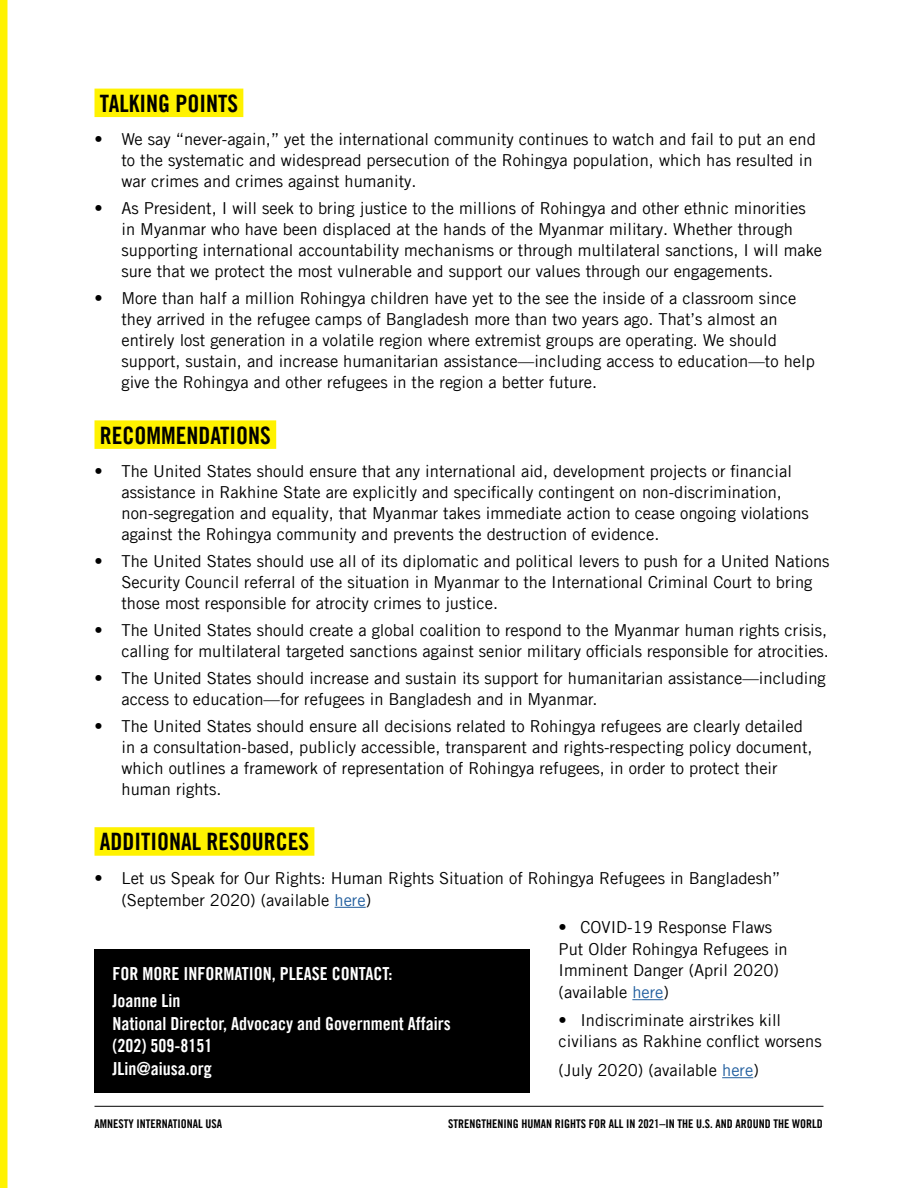
<style>
.page{position:relative;width:918px;height:1188px;background:#fff}
.page>*{position:absolute;margin:0;border:0;box-sizing:border-box;transform-origin:0 0}
.t1{font:24px "Amnesty Trade Gothic Bd Cn 20";color:#000}
.t2{font:18px/22.5px "Amnesty Trade Gothic Bd Cn 20";color:#fff}
.t3{font:16.5px/21px "Amnesty Trade Gothic";color:#000}
.t4{font:12px "Amnesty Trade Gothic Bd Cn 20";color:#000}
.s1{color:#215e9e}
</style>
<div class="page">
<div style="left:0;top:0;width:8px;height:1188px;background:#fff200"></div>
<hr style="left:94px;top:1106px;width:730px;height:1px;background:#000">
<div style="left:94px;top:89px;width:149px;height:28px;background:#fff200"></div>
<div style="left:94px;top:420px;width:182px;height:29px;background:#fff200"></div>
<div style="left:94px;top:827px;width:220px;height:29px;background:#fff200"></div>
<hr style="left:335px;top:907px;width:31px;height:1px;background:#215e9e">
<hr style="left:632px;top:999px;width:32px;height:1px;background:#215e9e">
<hr style="left:722px;top:1077px;width:31px;height:1px;background:#215e9e">
<div style="left:94px;top:950px;width:436px;height:144px;background:#000"></div>
<h1 class="t1" style="left:100px;top:89px;width:140px">TALKING POINTS</h1>
<p class="t3" style="left:121px;top:128px;width:696px;text-indent:-27px">• We say “never-again,” yet the international community continues to watch and fail to put an end to the systematic and widespread persecution of the Rohingya population, which has resulted in war crimes and crimes against humanity.</p>
<p class="t3" style="left:121px;top:197px;width:702px;text-indent:-27px">• As President, I will seek to bring justice to the millions of Rohingya and other ethnic minorities in Myanmar who have been displaced at the hands of the Myanmar military. Whether through supporting international accountability mechanisms or through multilateral sanctions, I will make sure that we protect the most vulnerable and support our values through our engagements.</p>
<p class="t3" style="left:121px;top:287px;width:695px;text-indent:-27px">• More than half a million Rohingya children have yet to the see the inside of a classroom since they arrived in the refugee camps of Bangladesh more than two years ago. That’s almost an entirely lost generation in a volatile region where extremist groups are operating. We should support, sustain, and increase humanitarian assistance—including access to education—to help give the Rohingya and other refugees in the region a better future.</p>
<h1 class="t1" style="left:100px;top:421px;width:173px">RECOMMENDATIONS</h1>
<p class="t3" style="left:121px;top:460px;width:689px;text-indent:-27px">• The United States should ensure that any international aid, development projects or financial assistance in Rakhine State are explicitly and specifically contingent on non-discrimination, non-segregation and equality, that Myanmar takes immediate action to cease ongoing violations against the Rohingya community and prevents the destruction of evidence.</p>
<p class="t3" style="left:121px;top:550px;width:710px;text-indent:-27px">• The United States should use all of its diplomatic and political levers to push for a United Nations<br>Security Council referral of the situation in Myanmar to the International Criminal Court to bring those most responsible for atrocity crimes to justice.</p>
<p class="t3" style="left:94px;top:619px;width:736px;text-align:right">• The United States should create a global coalition to respond to the Myanmar human rights crisis, calling for multilateral targeted sanctions against senior military officials responsible for atrocities.</p>
<p class="t3" style="left:121px;top:667px;width:706px;text-indent:-27px">• The United States should increase and sustain its support for humanitarian assistance—including access to education—for refugees in Bangladesh and in Myanmar.</p>
<p class="t3" style="left:121px;top:715px;width:693px;text-indent:-27px">• The United States should ensure all decisions related to Rohingya refugees are clearly detailed in a consultation-based, publicly accessible, transparent and rights-respecting policy document, which outlines a framework of representation of Rohingya refugees, in order to protect their human rights.</p>
<h1 class="t1" style="left:100px;top:827px;width:211px">ADDITIONAL RESOURCES</h1>
<p class="t3" style="left:121px;top:867px;width:661px;line-height:21.6px;text-indent:-27px">• Let us Speak for Our Rights: Human Rights Situation of Rohingya Refugees in Bangladesh” (September 2020) (available <span class="s1">here</span>)</p>
<p class="t3" style="left:559px;top:916px;width:231px;line-height:21.6px">• COVID-19 Response Flaws<br>Put Older Rohingya Refugees in<br>Imminent Danger (April 2020) (available <span class="s1">here</span>)</p>
<p class="t3" style="left:559px;top:1009px;width:265px;line-height:21.6px">• Indiscriminate airstrikes kill civilians as Rakhine conflict worsens</p>
<p class="t3" style="left:559px;top:1059px;width:202px">(July 2020) (available <span class="s1">here</span>)</p>
<p class="t2" style="left:112px;top:960px;width:281px;line-height:27px">FOR MORE INFORMATION, PLEASE CONTACT:<br>Joanne Lin</p>
<p class="t2" style="left:112px;top:1012px;width:340px">National Director, Advocacy and Government Affairs (202) 509-8151<br>JLin@aiusa.org</p>
<p class="t4" style="left:94px;top:1117px;width:129px">AMNESTY INTERNATIONAL USA</p>
<p class="t4" style="left:448px;top:1117px;width:376px">STRENGTHENING HUMAN RIGHTS FOR ALL IN 2021–IN THE U.S. AND AROUND THE WORLD</p>
</div>
